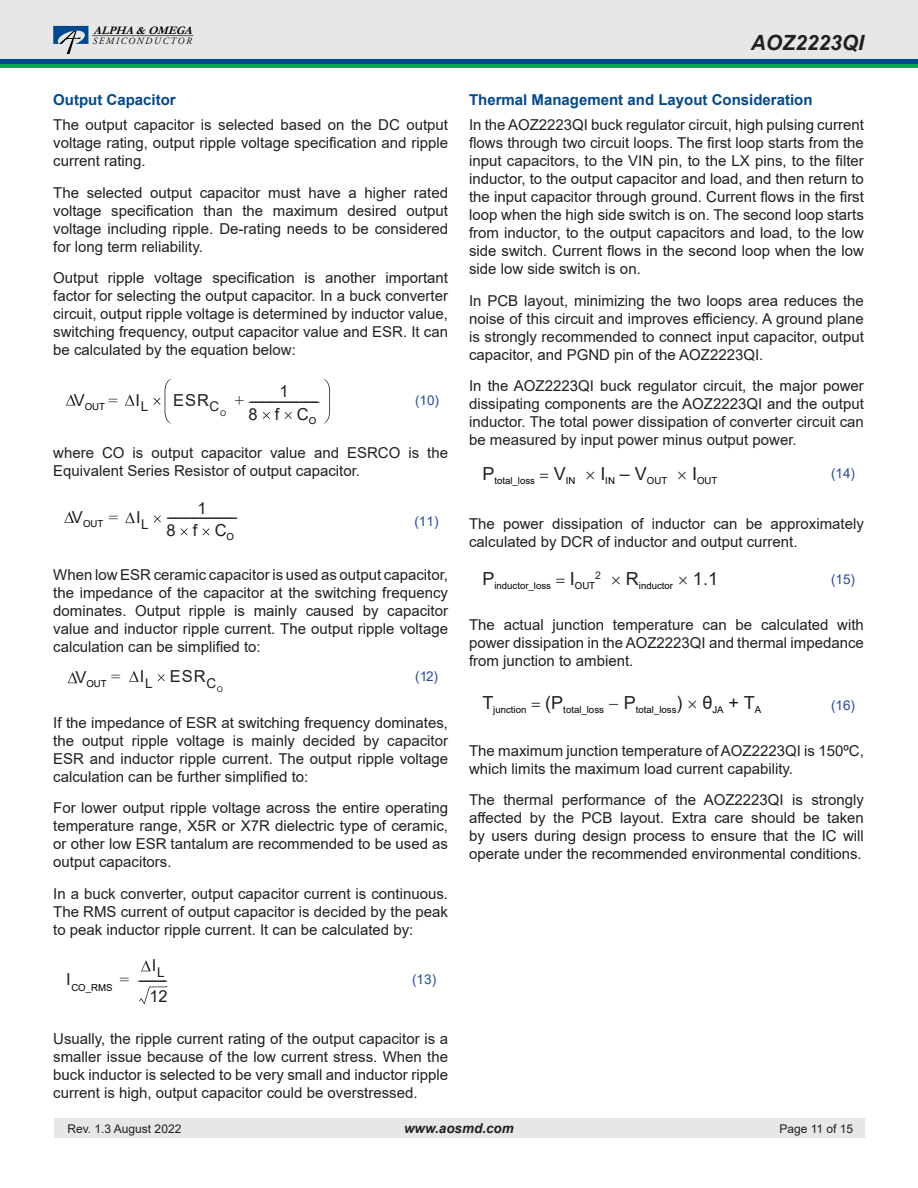
<style>
.page{position:relative;width:918px;height:1188px;background:#fff}
.page>*{position:absolute;margin:0;border:0;box-sizing:border-box;transform-origin:0 0}
.t1{font:italic 700 21px "Arial";color:#221f1f}
.t2{font:18px "Arial";color:#221f1f}
.t3{font:16.5px "Times New Roman";color:#221f1f}
.t4{font:16.5px/22.4px "Arial";letter-spacing:.06em;color:#221f1f;text-align:center}
.t5{font:15px/18px "Arial";color:#221f1f;text-align:justify}
.t6{font:700 15px "Arial";color:#004990}
.t7{font:13.5px "Arial";color:#234a9f}
.t8{font:italic 700 13.5px "Arial";color:#221f1f}
.t9{font:12px "Arial";color:#221f1f}
.t10{font:italic 700 11.55px "Garamond";color:#000}
.t11{font:10.5px "Arial";color:#221f1f}
.t12{font:9.6px "Arial";color:#000}
.t13{font:italic 9.6px "Adobe Garamond Pro";letter-spacing:.16em;color:#000}
</style>
<div class="page">
<div style="left:54px;top:1119px;width:810px;height:19px;background:#e6e7e8"></div>
<div style="left:0;top:0;width:918px;height:61px;background:#e7e7e7"></div>
<hr style="left:92px;top:35px;width:101px;height:1px;background:#615e59">
<svg style="left:53px;top:26px;width:35px;height:28px"></svg>
<div style="left:0;top:59px;width:918px;height:5px;background:#004990"></div>
<hr style="left:0;top:64px;width:918px;height:3px;background:#0ca251">
<svg style="left:66px;top:394px;width:10px;height:12px"></svg>
<svg style="left:125px;top:394px;width:10px;height:12px"></svg>
<svg style="left:285px;top:412px;width:7px;height:7px"></svg>
<svg style="left:263px;top:412px;width:7px;height:7px"></svg>
<svg style="left:153px;top:379px;width:18px;height:45px"></svg>
<svg style="left:324px;top:379px;width:6px;height:45px"></svg>
<svg style="left:64px;top:512px;width:10px;height:11px"></svg>
<svg style="left:125px;top:512px;width:10px;height:11px"></svg>
<svg style="left:202px;top:528px;width:8px;height:7px"></svg>
<svg style="left:181px;top:528px;width:7px;height:7px"></svg>
<svg style="left:154px;top:515px;width:7px;height:7px"></svg>
<svg style="left:68px;top:672px;width:9px;height:11px"></svg>
<svg style="left:129px;top:671px;width:10px;height:11px"></svg>
<svg style="left:158px;top:674px;width:7px;height:7px"></svg>
<svg style="left:141px;top:960px;width:10px;height:11px"></svg>
<svg style="left:139px;top:987px;width:27px;height:17px"></svg>
<p class="t10" style="left:94px;top:23px;width:100px">ALPHA &amp; OMEGA</p>
<p class="t13" style="left:93px;top:35px;width:100px">SEMICONDUCTOR</p>
<p class="t6" style="left:53px;top:95px;width:124px">Output Capacitor</p>
<p class="t5" style="left:53px;top:116px;width:396px">The output capacitor is selected based on the DC output voltage rating, output ripple voltage speci昀椀cation and ripple current rating.</p>
<p class="t5" style="left:53px;top:183px;width:396px">The selected output capacitor must have a higher rated voltage speci昀椀cation than the maximum desired output voltage including ripple. De-rating needs to be considered for long term reliability.</p>
<p class="t5" style="left:53px;top:269px;width:396px">Output ripple voltage speci昀椀cation is another important factor for selecting the output capacitor. In a buck converter circuit, output ripple voltage is determined by inductor value, switching frequency, output capacitor value and ESR. It can be calculated by the equation below:</p>
<p class="t4" style="left:74px;top:390px;width:13px">V</p>
<p class="t7" style="left:415px;top:395px;width:26px">(10)</p>
<p class="t12" style="left:85px;top:403px;width:22px">OUT</p>
<p class="t4" style="left:136px;top:390px;width:14px">I<sub>L</sub></p>
<p class="t4" style="left:173px;top:390px;width:55px">ESR<sub>C</sub><sub>O</sub></p>
<p class="t4" style="left:249px;top:382px;width:69px">1<br>8fC<sub>O</sub></p>
<p class="t3" style="left:109px;top:390px;width:11px">=</p>
<p class="t3" style="left:235px;top:390px;width:87px">+ -------------------------</p>
<p class="t5" style="left:53px;top:444px;width:396px">where CO is output capacitor value and ESRCO is the<br>Equivalent Series Resistor of output capacitor.</p>
<p class="t12" style="left:72px;top:520px;width:33px"><sup>V</sup>OUT</p>
<p class="t7" style="left:414px;top:516px;width:26px">(11)</p>
<p class="t4" style="left:136px;top:508px;width:14px">I<sub>L</sub></p>
<p class="t4" style="left:166px;top:498px;width:69px">1<br>8fC<sub>O</sub></p>
<p class="t3" style="left:109px;top:508px;width:11px">=</p>
<p class="t3" style="left:166px;top:507px;width:73px">-------------------------</p>
<p class="t5" style="left:53px;top:565px;width:396px">When low ESR ceramic capacitor is used as output capacitor, the impedance of the capacitor at the switching frequency dominates. Output ripple is mainly caused by capacitor value and inductor ripple current. The output ripple voltage calculation can be simpli昀椀ed to:</p>
<p class="t12" style="left:75px;top:680px;width:33px"><sup>V</sup>OUT</p>
<p class="t4" style="left:140px;top:666px;width:85px">I<sub>L</sub> ESR<sub>C</sub><sub>O</sub></p>
<p class="t7" style="left:415px;top:672px;width:24px">(12)</p>
<p class="t3" style="left:111px;top:667px;width:11px">=</p>
<p class="t5" style="left:53px;top:713px;width:396px">If the impedance of ESR at switching frequency dominates, the output ripple voltage is mainly decided by capacitor ESR and inductor ripple current. The output ripple voltage calculation can be further simpli昀椀ed to:</p>
<p class="t5" style="left:53px;top:799px;width:396px">For lower output ripple voltage across the entire operating temperature range, X5R or X7R dielectric type of ceramic, or other low ESR tantalum are recommended to be used as output capacitors.</p>
<p class="t5" style="left:53px;top:884px;width:396px">In a buck converter, output capacitor current is continuous.<br>The RMS current of output capacitor is decided by the peak to peak inductor ripple current. It can be calculated by:</p>
<p class="t12" style="left:66px;top:984px;width:48px"><sup>I</sup>CO_RMS</p>
<p class="t4" style="left:149px;top:952px;width:20px;line-height:30.5px;text-align:left">I<sub>L<br></sub>12</p>
<p class="t3" style="left:120px;top:969px;width:11px">=</p>
<p class="t7" style="left:412px;top:974px;width:26px">(13)</p>
<p class="t3" style="left:138px;top:969px;width:31px">----------</p>
<p class="t5" style="left:53px;top:1029px;width:396px">Usually, the ripple current rating of the output capacitor is a smaller issue because of the low current stress. When the buck inductor is selected to be very small and inductor ripple current is high, output capacitor could be overstressed.</p>
<h1 class="t1" style="left:751px;top:34px;width:115px">AOZ2223QI</h1>
<p class="t6" style="left:469px;top:95px;width:345px">Thermal Management and Layout Consideration</p>
<p class="t5" style="left:469px;top:116px;width:396px">In the AOZ2223QI buck regulator circuit, high pulsing current昀氀ows through two circuit loops. The 昀椀rst loop starts from the input capacitors, to the VIN pin, to the LX pins, to the 昀椀lter inductor, to the output capacitor and load, and then return to the input capacitor through ground. Current 昀氀ows in the 昀椀rst loop when the high side switch is on. The second loop starts from inductor, to the output capacitors and load, to the low side switch. Current 昀氀ows in the second loop when the low side low side switch is on.</p>
<p class="t5" style="left:469px;top:291px;width:396px">In PCB layout, minimizing the two loops area reduces the noise of this circuit and improves e昀케ciency. A ground plane is strongly recommended to connect input capacitor, output capacitor, and PGND pin of the AOZ2223QI.</p>
<p class="t5" style="left:469px;top:377px;width:396px">In the AOZ2223QI buck regulator circuit, the major power dissipating components are the AOZ2223QI and the output inductor. The total power dissipation of converter circuit can be measured by input power minus output power.</p>
<p class="t2" style="left:482px;top:467px;width:14px">P</p>
<p class="t7" style="left:831px;top:468px;width:26px">(14)</p>
<p class="t12" style="left:494px;top:477px;width:83px">total_loss <sup>V</sup>IN</p>
<p class="t12" style="left:600px;top:477px;width:68px"><sup>I</sup>IN <sup>ñ</sup> <sup>V</sup>OUT</p>
<p class="t12" style="left:692px;top:477px;width:27px"><sup>I</sup>OUT</p>
<p class="t5" style="left:469px;top:514px;width:396px">The power dissipation of inductor can be approximately calculated by DCR of inductor and output current.</p>
<p class="t12" style="left:482px;top:582px;width:114px"><sup>P</sup>inductor_loss <sup>I</sup>OUT</p>
<p class="t11" style="left:595px;top:572px;width:7px">2</p>
<p class="t12" style="left:626px;top:582px;width:94px"><sup>R</sup>inductor <sup>1.1</sup></p>
<p class="t7" style="left:831px;top:574px;width:26px">(15)</p>
<p class="t5" style="left:469px;top:616px;width:396px">The actual junction temperature can be calculated with power dissipation in the AOZ2223QI and thermal impedance from junction to ambient.</p>
<p class="t12" style="left:482px;top:706px;width:280px"><sup>T</sup>junction <sup>(P</sup>total_loss <sup>−</sup> <sup>P</sup>total_loss<sup>)</sup> <sup>θ</sup>JA <sup>+</sup> <sup>T</sup>A</p>
<p class="t7" style="left:831px;top:700px;width:26px">(16)</p>
<p class="t5" style="left:469px;top:742px;width:396px">The maximum junction temperature of AOZ2223QI is 150ºC, which limits the maximum load current capability.</p>
<p class="t5" style="left:469px;top:791px;width:396px">The thermal performance of the AOZ2223QI is strongly a昀昀ected by the PCB layout. Extra care should be taken by users during design process to ensure that the IC will operate under the recommended environmental conditions.</p>
<p class="t9" style="left:68px;top:1125px;width:115px">Rev. 1.3 August 2022</p>
<p class="t8" style="left:404px;top:1124px;width:111px">www.aosmd.com</p>
<p class="t9" style="left:779px;top:1125px;width:75px">Page 11 of 15</p>
</div>
